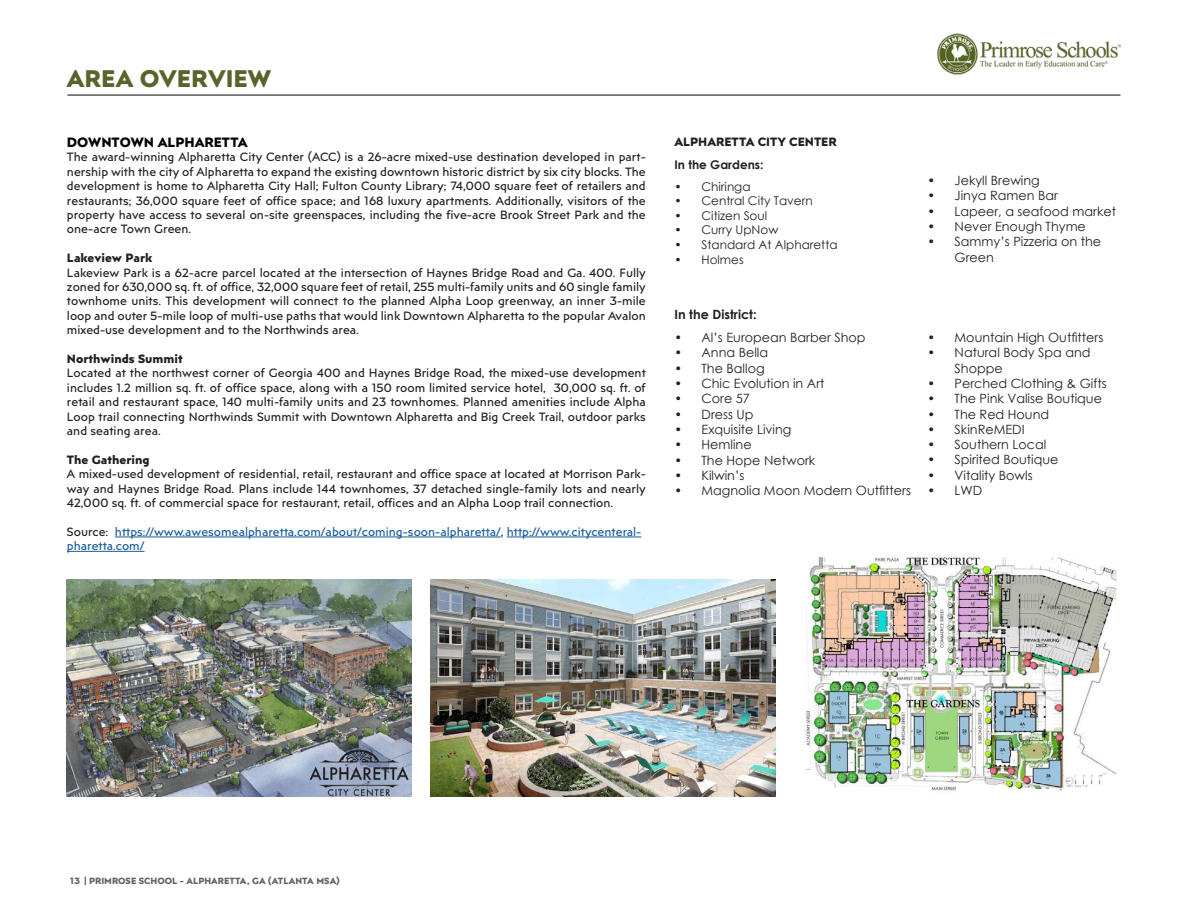
<style>
.page{position:relative;width:1188px;height:918px;background:#fff}
.page>*{position:absolute;margin:0;border:0;box-sizing:border-box;transform-origin:0 0}
.t1{font:700 24px "Posterama Text";color:#57652c}
.t2{font:700 13.5px "Posterama Text";color:#040503}
.t3{font:12.75px/15.3px "Century Gothic";color:#231f20}
.t4{font:700 12.75px "Century Gothic";color:#231f20}
.t5{font:12px/14.4px "Posterama Text";color:#231f20;text-align:justify}
.t6{font:12px/14.4px "Posterama Text";color:#175d9e}
.t7{font:12px "Century Gothic";color:#231f20}
.t8{font:700 12px "Posterama Text";color:#231f20}
.t9{font:700 12px "Century Gothic";color:#231f20}
.t10{font:700 9px "Posterama Text";color:#636366}
.s1{color:#231f20}
</style>
<div class="page">
<hr style="left:68px;top:94px;width:1052px;height:2px;background:#231f20">
<img style="left:937px;top:33px;width:183px;height:42px">
<hr style="left:115px;top:537px;width:386px;height:1px;background:#175d9e">
<hr style="left:507px;top:537px;width:134px;height:1px;background:#175d9e">
<hr style="left:67px;top:551px;width:78px;height:1px;background:#175d9e">
<img style="left:67px;top:580px;width:344px;height:216px">
<img style="left:431px;top:580px;width:345px;height:216px">
<img style="left:805px;top:556px;width:312px;height:236px">
<h1 class="t1" style="left:67px;top:62px;width:206px">AREA OVERVIEW</h1>
<p class="t2" style="left:67px;top:133px;width:182px">DOWNTOWN ALPHARETTA</p>
<p class="t5" style="left:67px;top:150px;width:580px">The award-winning Alpharetta City Center (ACC) is a 26-acre mixed-use destination developed in part&shy;nership with the city of Alpharetta to expand the existing downtown historic district by six city blocks. The development is home to Alpharetta City Hall; Fulton County Library; 74,000 square feet of retailers and restaurants; 36,000 square feet of office space; and 168 luxury apartments. Additionally, visitors of the property have access to several on-site greenspaces, including the five-acre Brook Street Park and the one-acre Town Green.</p>
<p class="t8" style="left:67px;top:250px;width:87px">Lakeview Park</p>
<p class="t5" style="left:67px;top:265px;width:580px">Lakeview Park is a 62-acre parcel located at the intersection of Haynes Bridge Road and Ga. 400. Fully zoned for 630,000 sq. ft. of office, 32,000 square feet of retail, 255 multi-family units and 60 single family townhome units. This development will connect to the planned Alpha Loop greenway, an inner 3-mile loop and outer 5-mile loop of multi-use paths that would link Downtown Alpharetta to the popular Avalon mixed-use development and to the Northwinds area.</p>
<p class="t8" style="left:67px;top:350px;width:117px">Northwinds Summit</p>
<p class="t5" style="left:67px;top:366px;width:580px">Located at the northwest corner of Georgia 400 and Haynes Bridge Road, the mixed-use development includes 1.2 million sq. ft. of office space, along with a 150 room limited service hotel, 30,000 sq. ft. of retail and restaurant space, 140 multi-family units and 23 townhomes. Planned amenities include Alpha Loop trail connecting Northwinds Summit with Downtown Alpharetta and Big Creek Trail, outdoor parks and seating area.</p>
<p class="t8" style="left:67px;top:451px;width:84px">The Gathering</p>
<p class="t5" style="left:67px;top:466px;width:580px">A mixed-used development of residential, retail, restaurant and office space at located at Morrison Park&shy;way and Haynes Bridge Road. Plans include 144 townhomes, 37 detached single-family lots and nearly 42,000 sq. ft. of commercial space for restaurant, retail, offices and an Alpha Loop trail connection.</p>
<p class="t6" style="left:67px;top:524px;width:576px"><span class="s1">Source:</span> https://www.awesomealpharetta.com/about/coming-soon-alpharetta/<span class="s1">,</span> http://www.citycenteral&shy;pharetta.com/</p>
<p class="t8" style="left:675px;top:133px;width:164px">ALPHARETTA CITY CENTER</p>
<p class="t9" style="left:675px;top:156px;width:91px">In the Gardens:</p>
<p class="t7" style="left:675px;top:178px;width:78px">• Chiringa</p>
<p class="t7" style="left:675px;top:193px;width:140px">• Central City Tavern</p>
<p class="t7" style="left:675px;top:207px;width:94px">• Citizen Soul</p>
<p class="t7" style="left:675px;top:221px;width:105px">• Curry UpNow</p>
<p class="t7" style="left:675px;top:236px;width:165px">• Standard At Alpharetta</p>
<p class="t7" style="left:675px;top:251px;width:71px">• Holmes</p>
<p class="t4" style="left:675px;top:305px;width:84px">In the District:</p>
<p class="t3" style="left:675px;top:330px;width:193px">• Al’s European Barber Shop</p>
<p class="t3" style="left:675px;top:345px;width:95px">• Anna Bella</p>
<p class="t3" style="left:675px;top:360px;width:92px">• The Ballog</p>
<p class="t3" style="left:675px;top:376px;width:152px">• Chic Evolution in Art</p>
<p class="t3" style="left:675px;top:391px;width:77px">• Core 57</p>
<p class="t3" style="left:675px;top:406px;width:81px">• Dress Up</p>
<p class="t3" style="left:675px;top:422px;width:119px">• Exquisite Living</p>
<p class="t3" style="left:675px;top:437px;width:79px">• Hemline</p>
<p class="t3" style="left:675px;top:452px;width:142px">• The Hope Network</p>
<p class="t3" style="left:675px;top:467px;width:71px">• Kilwin’s</p>
<p class="t3" style="left:675px;top:483px;width:238px">• Magnolia Moon Modern Outfitters</p>
<p class="t3" style="left:928px;top:173px;width:114px">• Jekyll Brewing</p>
<p class="t3" style="left:928px;top:188px;width:132px">• Jinya Ramen Bar</p>
<p class="t3" style="left:928px;top:203px;width:190px">• Lapeer, a seafood market</p>
<p class="t3" style="left:928px;top:218px;width:160px">• Never Enough Thyme</p>
<p class="t3" style="left:955px;top:234px;width:148px;text-indent:-27px">• Sammy’s Pizzeria on the<br>Green</p>
<p class="t3" style="left:928px;top:330px;width:177px">• Mountain High Outfitters</p>
<p class="t3" style="left:955px;top:345px;width:138px;text-indent:-27px">• Natural Body Spa and<br>Shoppe</p>
<p class="t3" style="left:928px;top:376px;width:181px">• Perched Clothing &amp; Gifts</p>
<p class="t3" style="left:928px;top:391px;width:176px">• The Pink Valise Boutique</p>
<p class="t3" style="left:928px;top:406px;width:123px">• The Red Hound</p>
<p class="t3" style="left:928px;top:421px;width:99px">• SkinReMEDI</p>
<p class="t3" style="left:928px;top:437px;width:120px">• Southern Local</p>
<p class="t3" style="left:928px;top:452px;width:132px">• Spirited Boutique</p>
<p class="t3" style="left:928px;top:467px;width:107px">• Vitality Bowls</p>
<p class="t3" style="left:928px;top:483px;width:56px">• LWD</p>
<p class="t10" style="left:70px;top:875px;width:271px">13 | PRIMROSE SCHOOL - ALPHARETTA, GA (ATLANTA MSA)</p>
</div>
